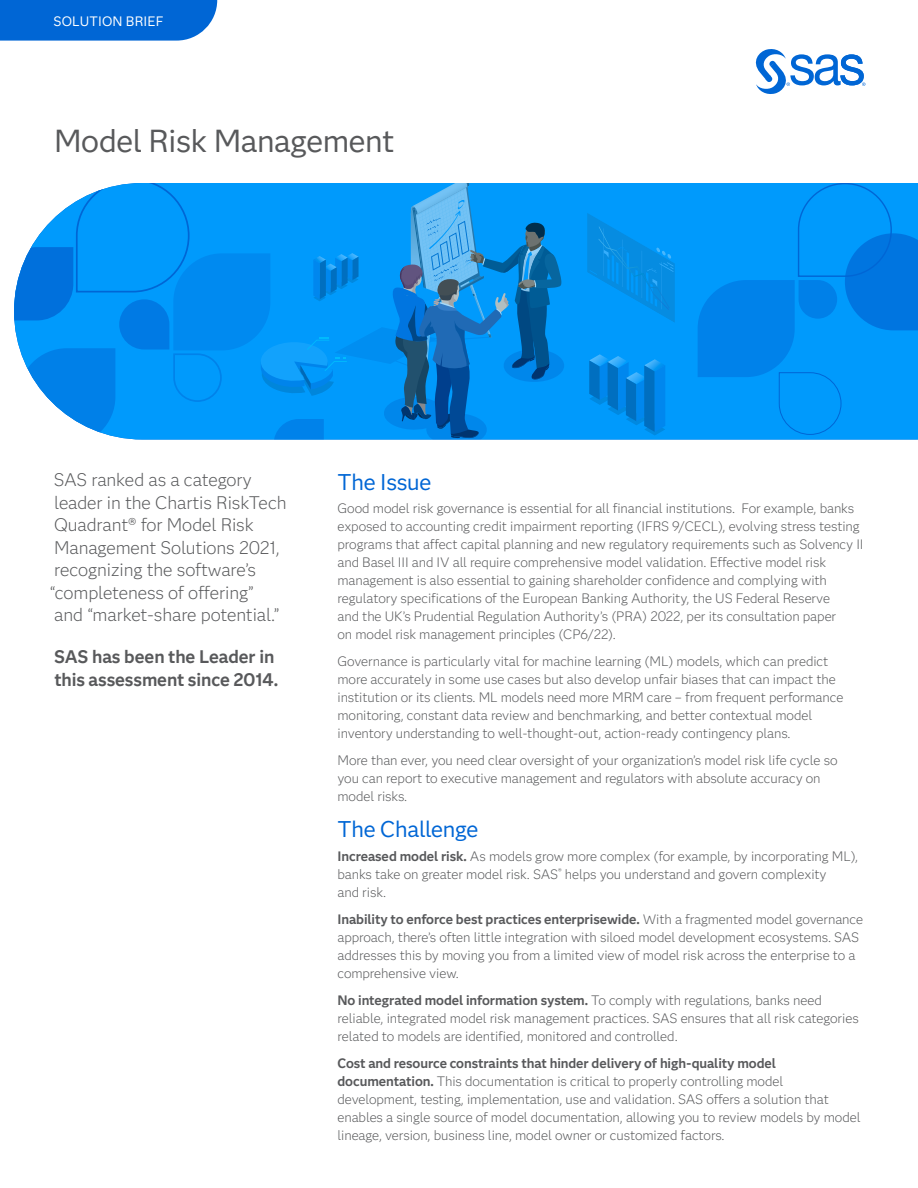
<style>
.page{position:relative;width:918px;height:1188px;background:#fff}
.page>*{position:absolute;margin:0;border:0;box-sizing:border-box;transform-origin:0 0}
.Headline_Title__H1{font:31.5px "Anova";letter-spacing:-.01em;color:#58595b}
.Header_1__H2{font:22.5px "Anova";letter-spacing:-.01em;color:#0066d5}
.Body{font:300 18px/22.5px "Anova";letter-spacing:-.005em;color:#58595b}
.Body-2{font:700 18px/22.5px "Anova";letter-spacing:-.005em;color:#58595b}
.Body_before_bullet{font:300 13.5px/18px "Anova";letter-spacing:-.005em;color:#58595b}
.Collateral_Identifier{font:13.5px "Anova";letter-spacing:.015em;color:#fff}
.s1{font-weight:700}
</style>
<div class="page">
<svg style="left:755px;top:49px;width:111px;height:45px"></svg>
<div style="left:564px;top:183px;width:354px;height:257px;background:#009afc"></div>
<svg style="left:698px;top:183px;width:220px;height:252px;background:#0091f5"></svg>
<svg style="left:587px;top:205px;width:88px;height:118px;background:#0394ef"></svg>
<svg style="left:589px;top:354px;width:76px;height:82px;background:#0389e5"></svg>
<svg style="left:14px;top:183px;width:550px;height:257px;background:#1495ed"></svg>
<div style="left:0;top:0;width:217px;height:41px;background:#0066d5"></div>
<h1 class="Collateral_Identifier" style="left:54px;top:12px;width:112px">SOLUTION BRIEF</h1>
<h1 class="Headline_Title__H1" style="left:54px;top:118px;width:342px">Model Risk Management</h1>
<p class="Body" style="left:50px;top:468px;width:238px">SAS ranked as a category leader in the Chartis RiskTech<br>Quadrant® for Model Risk<br>Management Solutions 2021, recognizing the software’s “completeness of offering” and “market-share potential.”</p>
<p class="Body-2" style="left:54px;top:645px;width:226px">SAS has been the Leader in this assessment since 2014.</p>
<h2 class="Header_1__H2" style="left:338px;top:466px;width:95px">The Issue</h2>
<p class="Body_before_bullet" style="left:338px;top:499px;width:528px">Good model risk governance is essential for all financial institutions. For example, banks exposed to accounting credit impairment reporting (IFRS 9/CECL), evolving stress testing programs that affect capital planning and new regulatory requirements such as Solvency II and Basel III and IV all require comprehensive model validation. Effective model risk management is also essential to gaining shareholder confidence and complying with regulatory specifications of the European Banking Authority, the US Federal Reserve<br>and the UK’s Prudential Regulation Authority’s (PRA) 2022, per its consultation paper<br>on model risk management principles (CP6/22).</p>
<p class="Body_before_bullet" style="left:338px;top:652px;width:507px">Governance is particularly vital for machine learning (ML) models, which can predict more accurately in some use cases but also develop unfair biases that can impact the institution or its clients. ML models need more MRM care – from frequent performance monitoring, constant data review and benchmarking, and better contextual model inventory understanding to well-thought-out, action-ready contingency plans.</p>
<p class="Body_before_bullet" style="left:338px;top:751px;width:502px">More than ever, you need clear oversight of your organization’s model risk life cycle so you can report to executive management and regulators with absolute accuracy on model risks.</p>
<h2 class="Header_1__H2" style="left:338px;top:813px;width:143px">The Challenge</h2>
<p class="Body_before_bullet" style="left:338px;top:846px;width:522px"><span class="s1">Increased model risk.</span> As models grow more complex (for example, by incorporating ML), banks take on greater model risk. SAS<sup>®</sup> helps you understand and govern complexity<br>and risk.</p>
<p class="Body_before_bullet" style="left:338px;top:909px;width:527px"><span class="s1">Inability to enforce best practices enterprisewide.</span> With a fragmented model governance approach, there’s often little integration with siloed model development ecosystems. SAS addresses this by moving you from a limited view of model risk across the enterprise to a comprehensive view.</p>
<p class="Body_before_bullet" style="left:338px;top:990px;width:523px"><span class="s1">No integrated model information system.</span> To comply with regulations, banks need reliable, integrated model risk management practices. SAS ensures that all risk categories related to models are identified, monitored and controlled.</p>
<p class="Body_before_bullet" style="left:338px;top:1053px;width:525px"><span class="s1">Cost and resource constraints that hinder delivery of high-quality model documentation.</span> This documentation is critical to properly controlling model development, testing, implementation, use and validation. SAS offers a solution that enables a single source of model documentation, allowing you to review models by model lineage, version, business line, model owner or customized factors.</p>
</div>
